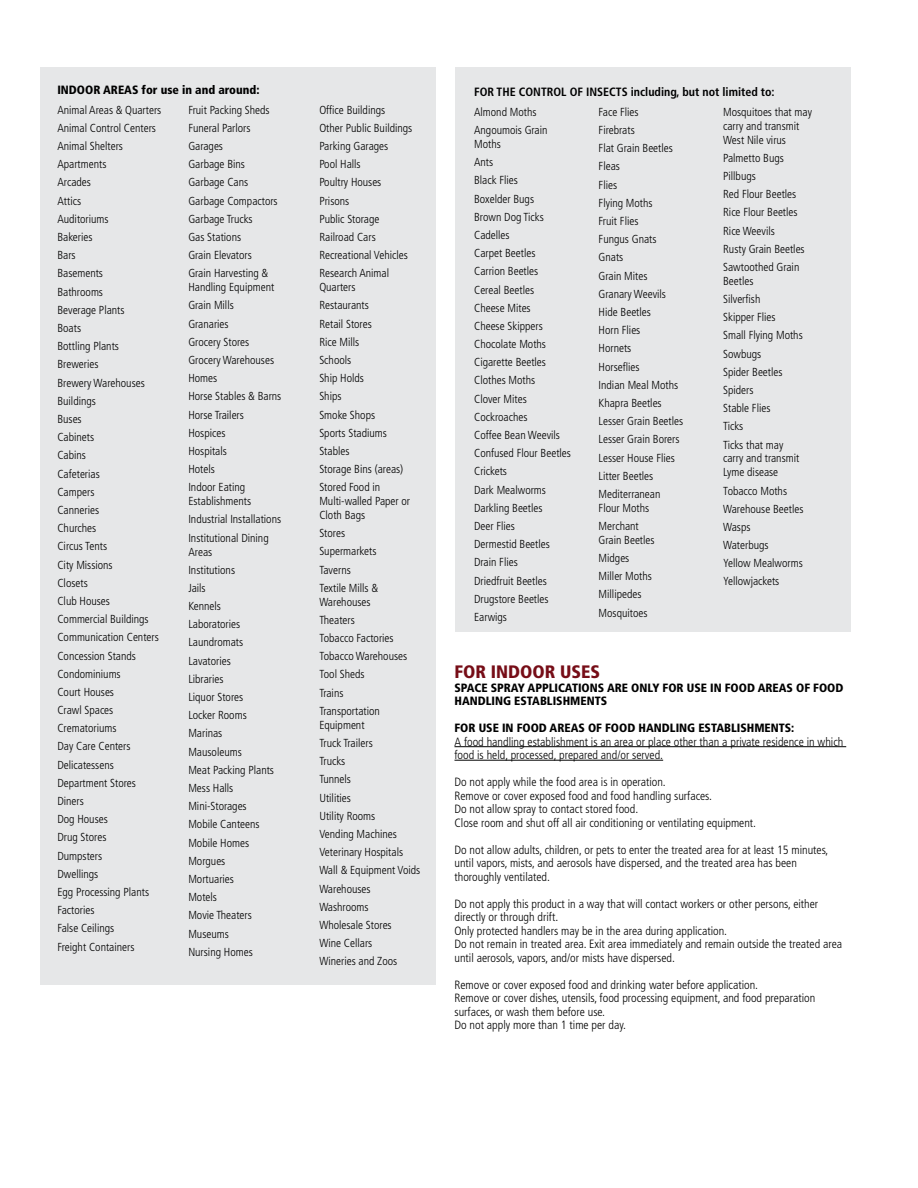
<style>
.page{position:relative;width:918px;height:1188px;background:#fff}
.page>*{position:absolute;margin:0;border:0;box-sizing:border-box;transform-origin:0 0}
.t1{font:900 condensed 18px "Frutiger";color:#760d17}
.t2{font:300 condensed 12px/13.5px "Frutiger";color:#000}
.t3{font:900 condensed 12px/13.5px "Frutiger";color:#000}
.t4{font:700 condensed 12px "Frutiger";color:#000}
.t5{font:300 condensed 11.7px/18.1px "Frutiger";color:#000}
</style>
<div class="page">
<hr style="left:455px;top:746px;width:391px;height:1px;background:#000">
<hr style="left:455px;top:760px;width:208px;height:1px;background:#000">
<div style="left:455px;top:68px;width:395px;height:564px;background:#e6e7e8"></div>
<div style="left:40px;top:68px;width:396px;height:918px;background:#e6e7e8"></div>
<p class="t3" style="left:57px;top:83px;width:204px">INDOOR AREAS for use in and around:</p>
<p class="t5" style="left:57px;top:101px;width:105px">Animal Areas &amp; Quarters<br>Animal Control Centers<br>Animal Shelters<br>Apartments<br>Arcades<br>Attics<br>Auditoriums<br>Bakeries<br>Bars<br>Basements<br>Bathrooms<br>Beverage Plants<br>Boats<br>Bottling Plants<br>Breweries<br>Brewery Warehouses<br>Buildings<br>Buses<br>Cabinets<br>Cabins<br>Cafeterias<br>Campers<br>Canneries<br>Churches<br>Circus Tents<br>City Missions<br>Closets<br>Club Houses<br>Commercial Buildings<br>Communication Centers<br>Concession Stands<br>Condominiums<br>Court Houses<br>Crawl Spaces<br>Crematoriums<br>Day Care Centers<br>Delicatessens<br>Department Stores<br>Diners<br>Dog Houses<br>Drug Stores<br>Dumpsters<br>Dwellings<br>Egg Processing Plants<br>Factories<br>False Ceilings<br>Freight Containers</p>
<p class="t5" style="left:188px;top:101px;width:91px">Fruit Packing Sheds<br>Funeral Parlors<br>Garages<br>Garbage Bins<br>Garbage Cans<br>Garbage Compactors<br>Garbage Trucks<br>Gas Stations<br>Grain Elevators<br>Grain Harvesting &amp;</p>
<p class="t5" style="left:188px;top:278px;width:94px">Handling Equipment<br>Grain Mills<br>Granaries<br>Grocery Stores<br>Grocery Warehouses<br>Homes<br>Horse Stables &amp; Barns<br>Horse Trailers<br>Hospices<br>Hospitals<br>Hotels<br>Indoor Eating</p>
<p class="t5" style="left:188px;top:492px;width:94px">Establishments<br>Industrial Installations<br>Institutional Dining</p>
<p class="t5" style="left:188px;top:543px;width:87px">Areas<br>Institutions<br>Jails<br>Kennels<br>Laboratories<br>Laundromats<br>Lavatories<br>Libraries<br>Liquor Stores<br>Locker Rooms<br>Marinas<br>Mausoleums<br>Meat Packing Plants<br>Mess Halls<br>Mini-Storages<br>Mobile Canteens<br>Mobile Homes<br>Morgues<br>Mortuaries<br>Motels<br>Movie Theaters<br>Museums<br>Nursing Homes</p>
<p class="t5" style="left:319px;top:101px;width:95px">Office Buildings<br>Other Public Buildings<br>Parking Garages<br>Pool Halls<br>Poultry Houses<br>Prisons<br>Public Storage<br>Railroad Cars<br>Recreational Vehicles<br>Research Animal</p>
<p class="t5" style="left:319px;top:278px;width:85px">Quarters<br>Restaurants<br>Retail Stores<br>Rice Mills<br>Schools<br>Ship Holds<br>Ships<br>Smoke Shops<br>Sports Stadiums<br>Stables<br>Storage Bins (areas)<br>Stored Food in</p>
<p class="t5" style="left:319px;top:494px;width:92px;line-height:14px">Multi-walled Paper or<br>Cloth Bags</p>
<p class="t5" style="left:319px;top:524px;width:60px">Stores<br>Supermarkets<br>Taverns<br>Textile Mills &amp;</p>
<p class="t5" style="left:319px;top:593px;width:89px">Warehouses<br>Theaters<br>Tobacco Factories<br>Tobacco Warehouses<br>Tool Sheds<br>Trains<br>Transportation</p>
<p class="t5" style="left:319px;top:716px;width:102px">Equipment<br>Truck Trailers<br>Trucks<br>Tunnels<br>Utilities<br>Utility Rooms<br>Vending Machines<br>Veterinary Hospitals<br>Wall &amp; Equipment Voids<br>Warehouses<br>Washrooms<br>Wholesale Stores<br>Wine Cellars<br>Wineries and Zoos</p>
<p class="t4" style="left:474px;top:85px;width:302px">FOR THE CONTROL OF INSECTS including, but not limited to:</p>
<p class="t5" style="left:474px;top:103px;width:75px">Almond Moths<br>Angoumois Grain</p>
<p class="t5" style="left:474px;top:135px;width:98px">Moths<br>Ants<br>Black Flies<br>Boxelder Bugs<br>Brown Dog Ticks<br>Cadelles<br>Carpet Beetles<br>Carrion Beetles<br>Cereal Beetles<br>Cheese Mites<br>Cheese Skippers<br>Chocolate Moths<br>Cigarette Beetles<br>Clothes Moths<br>Clover Mites<br>Cockroaches<br>Coffee Bean Weevils<br>Confused Flour Beetles<br>Crickets<br>Dark Mealworms<br>Darkling Beetles<br>Deer Flies<br>Dermestid Beetles<br>Drain Flies<br>Driedfruit Beetles<br>Drugstore Beetles<br>Earwigs</p>
<p class="t5" style="left:723px;top:105px;width:90px;line-height:14px">Mosquitoes that may carry and transmit<br>West Nile virus</p>
<p class="t5" style="left:723px;top:149px;width:83px">Palmetto Bugs<br>Pillbugs<br>Red Flour Beetles<br>Rice Flour Beetles<br>Rice Weevils<br>Rusty Grain Beetles<br>Sawtoothed Grain</p>
<p class="t5" style="left:723px;top:272px;width:81px">Beetles<br>Silverfish<br>Skipper Flies<br>Small Flying Moths<br>Sowbugs<br>Spider Beetles<br>Spiders<br>Stable Flies<br>Ticks<br>Ticks that may</p>
<p class="t5" style="left:723px;top:452px;width:78px;line-height:14px">carry and transmit<br>Lyme disease</p>
<p class="t5" style="left:723px;top:482px;width:82px">Tobacco Moths<br>Warehouse Beetles<br>Wasps<br>Waterbugs<br>Yellow Mealworms<br>Yellowjackets</p>
<p class="t5" style="left:599px;top:103px;width:86px">Face Flies<br>Firebrats<br>Flat Grain Beetles<br>Fleas<br>Flies<br>Flying Moths<br>Fruit Flies<br>Fungus Gnats<br>Gnats<br>Grain Mites<br>Granary Weevils<br>Hide Beetles<br>Horn Flies<br>Hornets<br>Horseflies<br>Indian Meal Moths<br>Khapra Beetles<br>Lesser Grain Beetles<br>Lesser Grain Borers<br>Lesser House Flies<br>Litter Beetles<br>Mediterranean</p>
<p class="t5" style="left:599px;top:499px;width:52px">Flour Moths<br>Merchant</p>
<p class="t5" style="left:599px;top:531px;width:57px">Grain Beetles<br>Midges<br>Miller Moths<br>Millipedes<br>Mosquitoes</p>
<h1 class="t1" style="left:455px;top:661px;width:147px">FOR INDOOR USES</h1>
<p class="t3" style="left:455px;top:681px;width:390px">SPACE SPRAY APPLICATIONS ARE ONLY FOR USE IN FOOD AREAS OF FOOD<br>HANDLING ESTABLISHMENTS</p>
<p class="t3" style="left:455px;top:721px;width:341px">FOR USE IN FOOD AREAS OF FOOD HANDLING ESTABLISHMENTS:</p>
<p class="t2" style="left:455px;top:735px;width:390px">A food handling establishment is an area or place other than a private residence in which food is held, processed, prepared and/or served.</p>
<p class="t2" style="left:455px;top:775px;width:303px">Do not apply while the food area is in operation.<br>Remove or cover exposed food and food handling surfaces.<br>Do not allow spray to contact stored food.<br>Close room and shut off all air conditioning or ventilating equipment.</p>
<p class="t2" style="left:455px;top:843px;width:375px">Do not allow adults, children, or pets to enter the treated area for at least 15 minutes, until vapors, mists, and aerosols have dispersed, and the treated area has been thoroughly ventilated.</p>
<p class="t2" style="left:455px;top:897px;width:389px">Do not apply this product in a way that will contact workers or other persons, either directly or through drift.<br>Only protected handlers may be in the area during application.<br>Do not remain in treated area. Exit area immediately and remain outside the treated area until aerosols, vapors, and/or mists have dispersed.</p>
<p class="t2" style="left:455px;top:978px;width:362px">Remove or cover exposed food and drinking water before application.<br>Remove or cover dishes, utensils, food processing equipment, and food preparation surfaces, or wash them before use.<br>Do not apply more than 1 time per day.</p>
</div>
